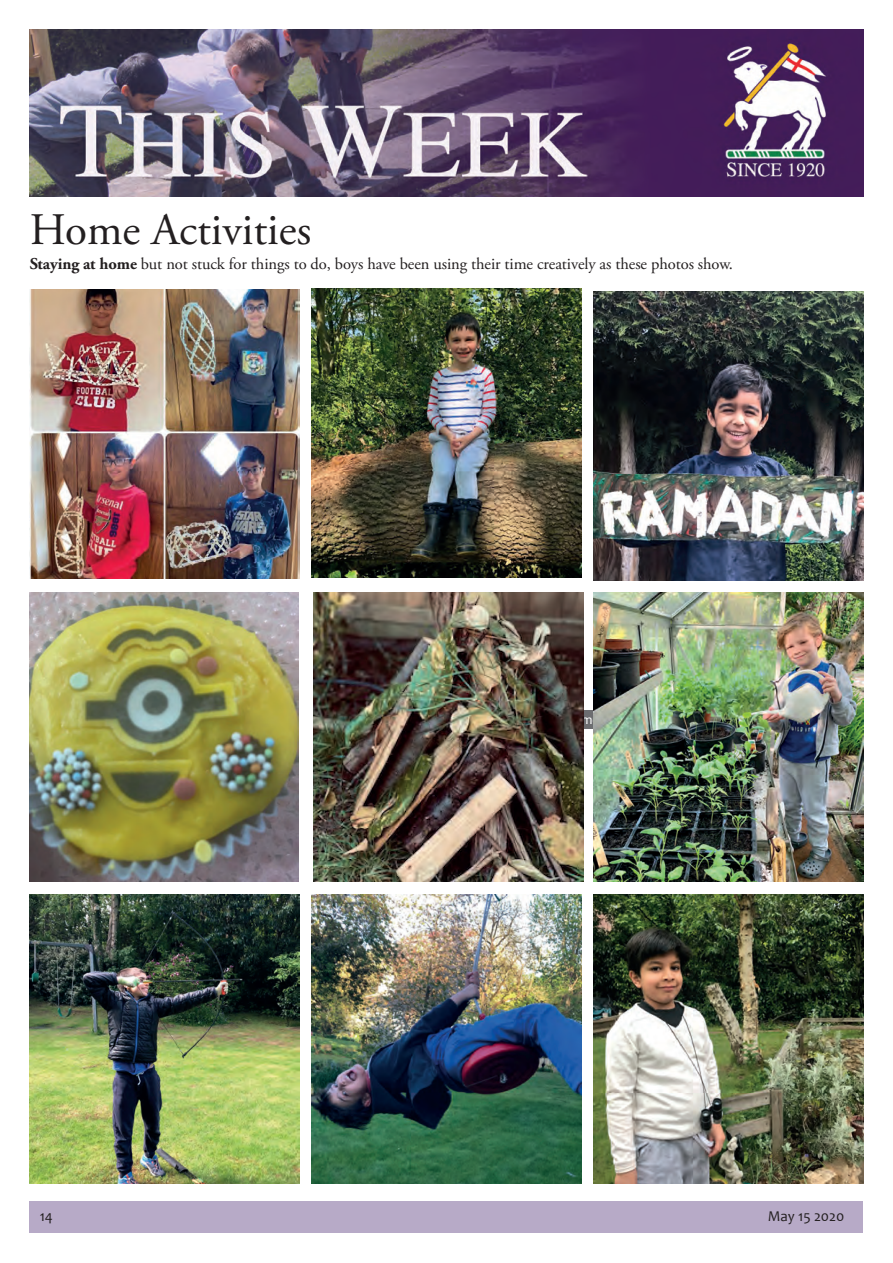
<style>
.page{position:relative;width:893px;height:1263px;background:#fff}
.page>*{position:absolute;margin:0;border:0;box-sizing:border-box;transform-origin:0 0}
.t1{font:45px "Adobe Garamond Pro";color:#231f20}
.t2{font:16.5px "Adobe Garamond Pro";letter-spacing:-.005em;color:#231f20}
.t3{font:15px "Candara";color:#231f20}
.s1{font-weight:700}
</style>
<div class="page">
<div style="left:30px;top:1201px;width:833px;height:32px;background:#b7aac7"></div>
<img style="left:30px;top:30px;width:833px;height:167px">
<img style="left:29px;top:289px;width:270px;height:289px">
<img style="left:29px;top:592px;width:269px;height:289px">
<img style="left:311px;top:288px;width:270px;height:289px">
<div style="left:455px;top:710px;width:267px;height:18px;background:#6c6d70"></div>
<img style="left:593px;top:291px;width:270px;height:289px">
<img style="left:593px;top:592px;width:270px;height:289px">
<img style="left:29px;top:895px;width:271px;height:289px">
<img style="left:314px;top:592px;width:270px;height:289px">
<img style="left:593px;top:895px;width:270px;height:289px">
<img style="left:311px;top:894px;width:270px;height:289px">
<h1 class="t1" style="left:30px;top:203px;width:283px">Home Activities</h1>
<p class="t2" style="left:30px;top:253px;width:705px"><span class="s1">Staying at home</span> but not stuck for things to do, boys have been using their time creatively as these photos show.</p>
<p class="t3" style="left:40px;top:1206px;width:15px">14</p>
<p class="t3" style="left:768px;top:1206px;width:78px">May 15 2020</p>
</div>
